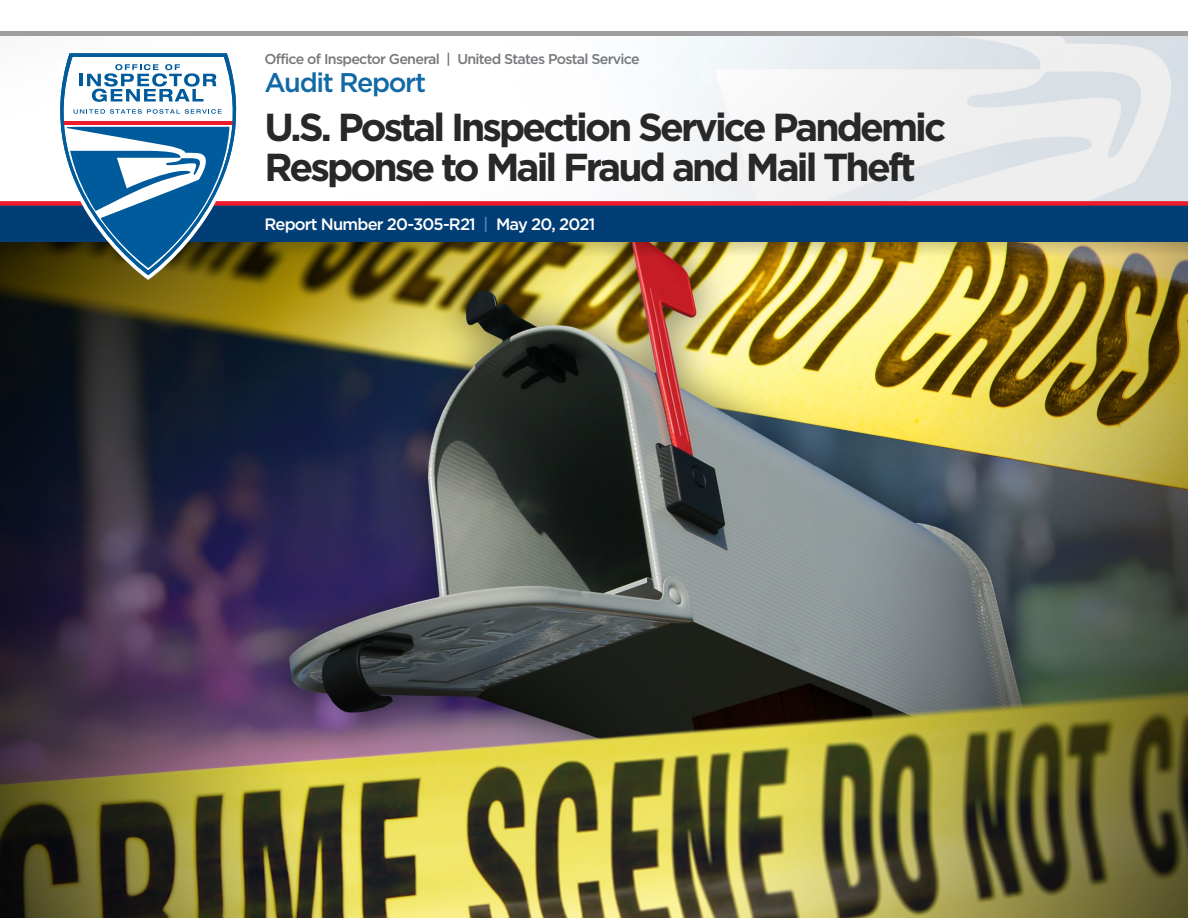
<style>
.page{position:relative;width:1188px;height:918px;background:#fff}
.page>*{position:absolute;margin:0;border:0;box-sizing:border-box;transform-origin:0 0}
.t1{font:700 39px/40.5px "Gotham";letter-spacing:-.075em;color:#292829}
.t2{font:500 27px "Gotham";letter-spacing:-.05em;color:#1169a6}
.t3{font:500 16.5px "Gotham";letter-spacing:-.05em;color:#fff}
.t4{font:500 14.25px "Gotham";letter-spacing:-.05em;color:#77787b}
.s1{color:#5381b7}
</style>
<div class="page">
<img style="left:0;top:31px;width:1188px;height:887px">
<img style="left:0;top:242px;width:1188px;height:18px">
<div style="left:0;top:202px;width:1188px;height:40px;background:#003e75"></div>
<img style="left:0;top:36px;width:1188px;height:165px">
<div style="left:0;top:201px;width:1188px;height:5px;background:#ed1b2d"></div>
<svg style="left:43px;top:50px;width:210px;height:230px"></svg>
<svg style="left:26px;top:53px;width:244px;height:222px"></svg>
<svg style="left:74px;top:109px;width:148px;height:5px"></svg>
<hr style="left:0;top:32px;width:1188px;height:4px;background:#9e9e9e">
<p class="t4" style="left:265px;top:51px;width:377px">Office of Inspector General | United States Postal Service</p>
<p class="t2" style="left:265px;top:67px;width:163px">Audit Report</p>
<p class="t1" style="left:265px;top:106px;width:683px">U.S. Postal Inspection Service Pandemic<br>Response to Mail Fraud and Mail Theft</p>
<p class="t3" style="left:265px;top:215px;width:332px">Report Number 20-305-R21 <span class="s1">|</span> May 20, 2021</p>
</div>
